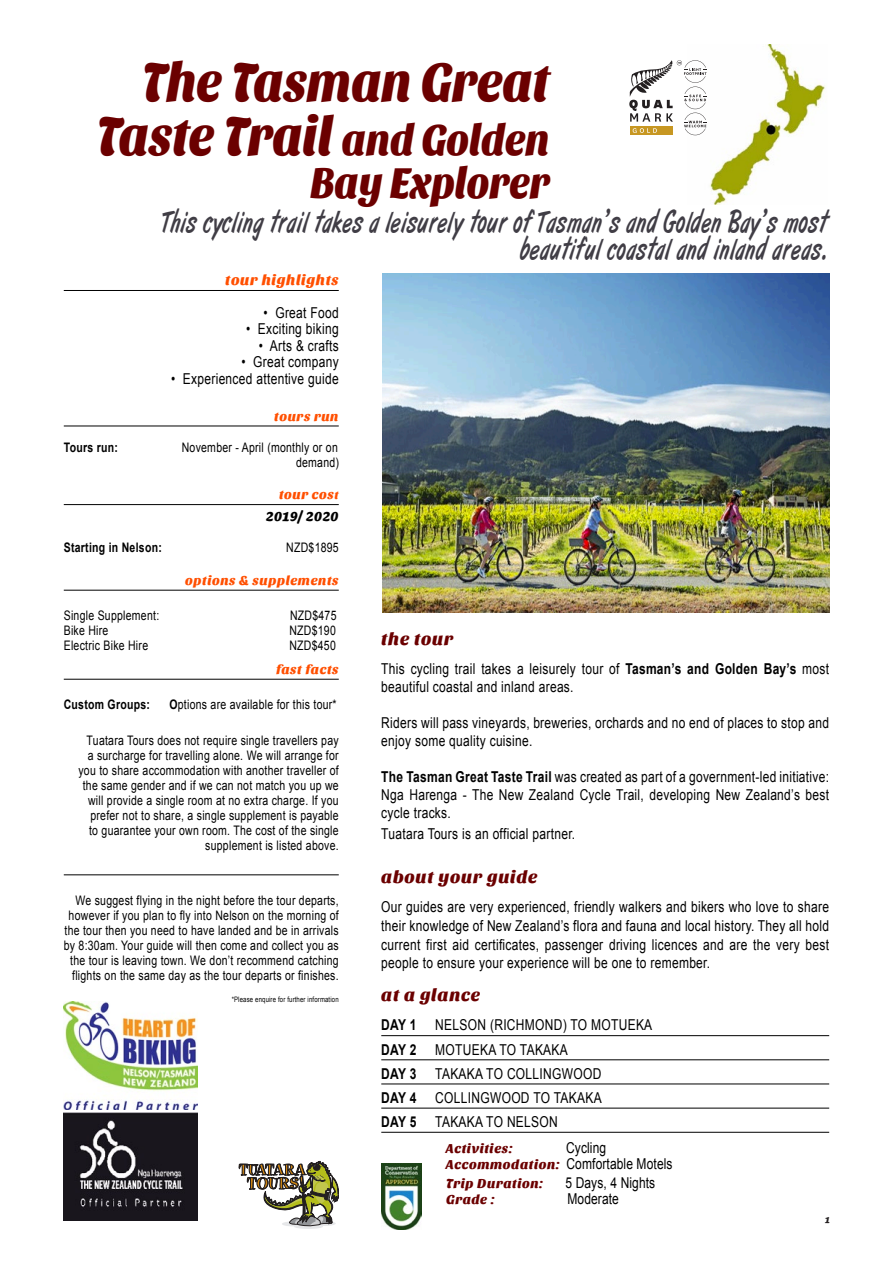
<style>
.page{position:relative;width:893px;height:1263px;background:#fff}
.page>*{position:absolute;margin:0;border:0;box-sizing:border-box;transform-origin:0 0}
.t1{font:56.25px/54px "Sansita One";letter-spacing:-.02em;color:#6b0000;text-align:right;scale:.88 1}
.t2{font:45px "Sansita One";letter-spacing:-.02em;color:#6b0000;scale:.88 1}
.t3{font:31.5px/27px "Art Brush";letter-spacing:.05em;color:#403d45;text-align:right;scale:.67 1}
.t4{font:18px "Sansita One";letter-spacing:.025em;color:#6b0000}
.t5{font:15px/18px "Arial";letter-spacing:.025em;color:#000;scale:.8 1}
.t6{font:700 15px "Arial";letter-spacing:-.02em;color:#000;scale:.8 1}
.t7{font:15px "Sansita One";letter-spacing:.025em;color:#ff4f00}
.t8{font:13.5px "Sansita One";letter-spacing:.025em;color:#ff4f00}
.t9{font:13.5px "Sansita One";letter-spacing:.025em;color:#6b0000}
.t10{font:13.5px "Sansita One";letter-spacing:.025em;color:#000}
.t11{font:13.2px/15px "Arial";letter-spacing:.025em;color:#000;text-align:right;scale:.8 1}
.t12{font:700 13.2px "Arial";letter-spacing:.025em;color:#000;scale:.8 1}
.t13{font:9px "Sansita One";color:#231f20}
.t14{font:7.5px "Arial";letter-spacing:.025em;color:#000;scale:.8 1}
.s1{font-size:45px}
.s2{font-size:12px}
.s3{font-weight:700}
.s4{font-family:"Sansita One";font-size:13.5px;color:#6b0000}
</style>
<div class="page">
<svg style="left:239px;top:1161px;width:100px;height:68px"></svg>
<img style="left:381px;top:1164px;width:41px;height:65px">
<img style="left:383px;top:274px;width:446px;height:338px">
<hr style="left:381px;top:1035px;width:448px;height:1px;background:#000">
<hr style="left:381px;top:1059px;width:448px;height:1px;background:#000">
<hr style="left:381px;top:1084px;width:448px;height:1px;background:#000">
<hr style="left:381px;top:1108px;width:448px;height:1px;background:#000">
<hr style="left:381px;top:1132px;width:448px;height:1px;background:#000">
<hr style="left:64px;top:290px;width:275px;height:1px;background:#000">
<img style="left:693px;top:44px;width:133px;height:160px">
<img style="left:64px;top:1113px;width:134px;height:107px">
<img style="left:64px;top:1002px;width:134px;height:108px">
<hr style="left:64px;top:426px;width:275px;height:1px;background:#000">
<hr style="left:64px;top:504px;width:275px;height:1px;background:#000">
<hr style="left:64px;top:590px;width:275px;height:1px;background:#000">
<hr style="left:64px;top:679px;width:275px;height:1px;background:#000">
<hr style="left:64px;top:874px;width:275px;height:1px;background:#000">
<svg style="left:629px;top:60px;width:77px;height:75px"></svg>
<p class="t1" style="left:97px;top:56px;width:517px">The Tasman Great<br>Taste Trail <span class="s1">and Golden</span></p>
<p class="t2" style="left:310px;top:157px;width:274px">Bay Explorer</p>
<p class="t3" style="left:162px;top:209px;width:992px">This cycling trail takes a leisurely tour of Tasman’s and Golden Bay’s most beautiful coastal and inland areas.</p>
<p class="t7" style="left:225px;top:272px;width:115px">tour highlights</p>
<p class="t5" style="left:264px;top:304px;width:95px">• Great Food</p>
<p class="t5" style="left:246px;top:320px;width:117px">• Exciting biking</p>
<p class="t5" style="left:259px;top:337px;width:102px">• Arts &amp; crafts</p>
<p class="t5" style="left:241px;top:353px;width:123px">• Great company</p>
<p class="t5" style="left:171px;top:370px;width:211px">• Experienced attentive guide</p>
<p class="t8" style="left:274px;top:408px;width:66px">tours run</p>
<p class="t12" style="left:64px;top:438px;width:69px">Tours run:</p>
<p class="t11" style="left:182px;top:440px;width:197px">November - April (monthly or on</p>
<p class="t11" style="left:296px;top:455px;width:55px">demand)</p>
<p class="t8" style="left:279px;top:487px;width:61px">tour cos<span class="s2">t</span></p>
<p class="t10" style="left:266px;top:509px;width:74px">2019/ 2020</p>
<p class="t12" style="left:64px;top:539px;width:124px">Starting in Nelson:</p>
<p class="t11" style="left:286px;top:540px;width:67px">NZD$1895</p>
<p class="t8" style="left:185px;top:572px;width:155px">options &amp; supplements</p>
<p class="t11" style="left:64px;top:608px;width:121px">Single Supplement:</p>
<p class="t11" style="left:290px;top:608px;width:60px">NZD$475</p>
<p class="t11" style="left:64px;top:623px;width:57px">Bike Hire</p>
<p class="t11" style="left:289px;top:623px;width:60px">NZD$190</p>
<p class="t11" style="left:64px;top:638px;width:107px">Electric Bike Hire</p>
<p class="t11" style="left:289px;top:638px;width:60px">NZD$450</p>
<p class="t8" style="left:276px;top:662px;width:64px">fast facts</p>
<p class="t12" style="left:64px;top:696px;width:109px">Custom Groups:</p>
<p class="t11" style="left:169px;top:697px;width:211px"><span class="s3">O</span>ptions are available for this tour*</p>
<p class="t11" style="left:78px;top:733px;width:327px">Tuatara Tours does not require single travellers pay a surcharge for travelling alone. We will arrange for you to share accommodation with another traveller of the same gender and if we can not match you up we will provide a single room at no extra charge. If you prefer not to share, a single supplement is payable to guarantee your own room. The cost of the single supplement is listed above.</p>
<p class="t11" style="left:64px;top:893px;width:345px">We suggest flying in the night before the tour departs, however if you plan to fly into Nelson on the morning of the tour then you need to have landed and be in arrivals by 8:30am. Your guide will then come and collect you as the tour is leaving town. We don’t recommend catching flights on the same day as the tour departs or finishes.</p>
<p class="t14" style="left:232px;top:994px;width:135px">*Please enquire for further information</p>
<p class="t4" style="left:381px;top:629px;width:74px">the tour</p>
<p class="t5" style="left:381px;top:660px;width:561px">This cycling trail takes a leisurely tour of <span class="s3">Tasman’s and Golden Bay’s</span> most beautiful coastal and inland areas.</p>
<p class="t5" style="left:381px;top:714px;width:561px">Riders will pass vineyards, breweries, orchards and no end of places to stop and enjoy some quality cuisine.</p>
<p class="t5" style="left:381px;top:768px;width:561px;text-align:justify"><span class="s3">The Tasman Great Taste Trail</span> was created as part of a government-led initiative:<br>Nga Harenga - The New Zealand Cycle Trail, developing New Zealand’s best cycle tracks.</p>
<p class="t5" style="left:381px;top:825px;width:244px">Tuatara Tours is an official partner.</p>
<p class="t4" style="left:381px;top:866px;width:158px">about your guide</p>
<p class="t5" style="left:381px;top:898px;width:561px;line-height:18.8px;text-align:justify">Our guides are very experienced, friendly walkers and bikers who love to share their knowledge of New Zealand’s flora and fauna and local history. They all hold current first aid certificates, passenger driving licences and are the very best people to ensure your experience will be one to remember.</p>
<p class="t4" style="left:381px;top:984px;width:101px">at a glance</p>
<p class="t6" style="left:381px;top:1015px;width:46px">DAY 1</p>
<p class="t5" style="left:435px;top:1016px;width:273px">NELSON (RICHMOND) TO MOTUEKA</p>
<p class="t6" style="left:381px;top:1039px;width:46px">DAY 2</p>
<p class="t5" style="left:435px;top:1040px;width:167px">MOTUEKA TO TAKAKA</p>
<p class="t6" style="left:381px;top:1063px;width:46px">DAY 3</p>
<p class="t5" style="left:435px;top:1065px;width:209px">TAKAKA TO COLLINGWOOD</p>
<p class="t6" style="left:381px;top:1087px;width:46px">DAY 4</p>
<p class="t5" style="left:435px;top:1089px;width:210px">COLLINGWOOD TO TAKAKA</p>
<p class="t6" style="left:381px;top:1112px;width:46px">DAY 5</p>
<p class="t5" style="left:435px;top:1113px;width:155px">TAKAKA TO NELSON</p>
<p class="t9" style="left:446px;top:1140px;width:68px">Activities:</p>
<p class="t5" style="left:566px;top:1139px;width:52px">Cycling</p>
<p class="t5" style="left:446px;top:1155px;width:285px"><span class="s4">Accommodation:</span> Comfortable Motels</p>
<p class="t9" style="left:446px;top:1176px;width:99px">Trip Duration:</p>
<p class="t5" style="left:565px;top:1174px;width:114px">5 Days, 4 Nights</p>
<p class="t9" style="left:446px;top:1192px;width:50px">Grade :</p>
<p class="t5" style="left:567px;top:1190px;width:66px">Moderate</p>
<p class="t13" style="left:825px;top:1214px;width:6px">1</p>
</div>
